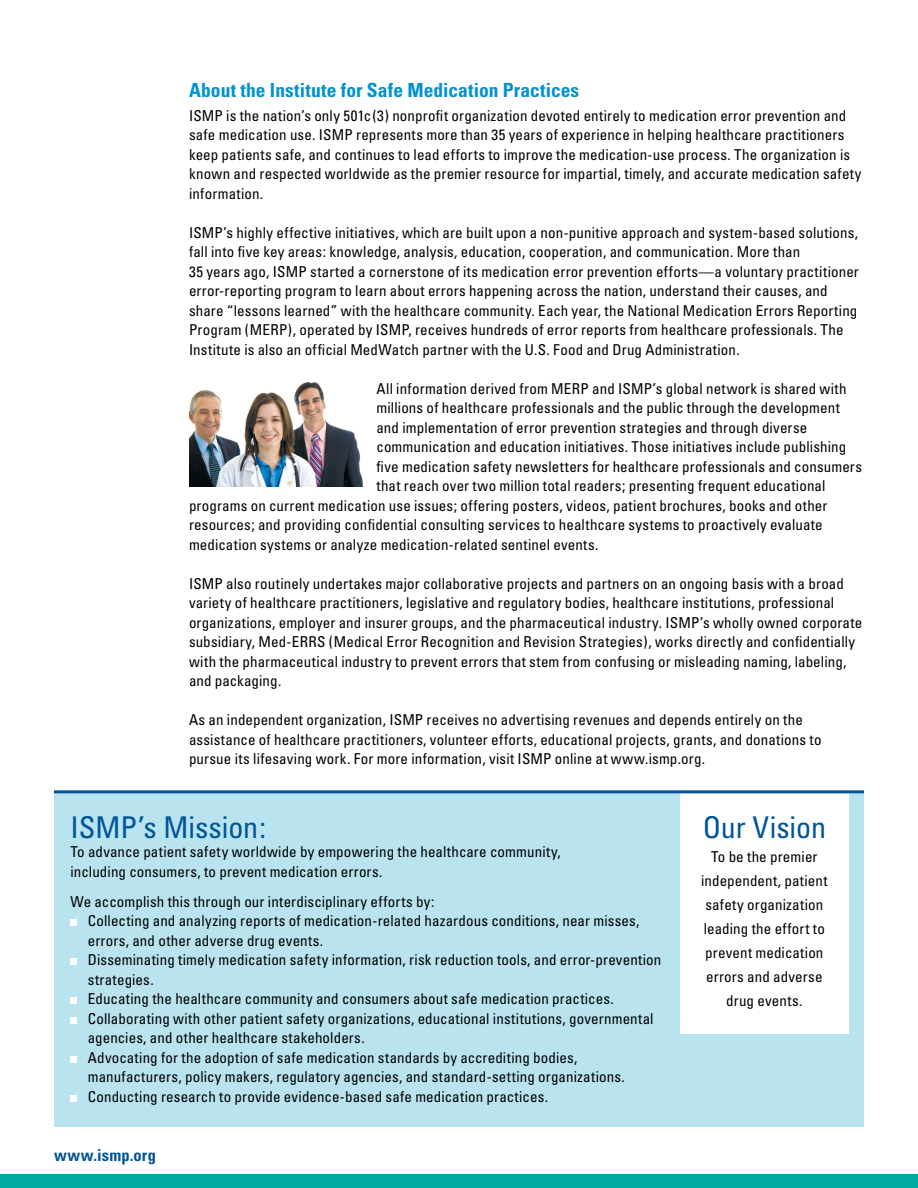
<style>
.page{position:relative;width:918px;height:1188px;background:#fff}
.page>*{position:absolute;margin:0;border:0;box-sizing:border-box;transform-origin:0 0}
.t1{font:condensed 30px "Univers";letter-spacing:-.005em;color:#005596}
.t2{font:700 condensed 19.5px "Univers";letter-spacing:.005em;color:#0093d0}
.t3{font:700 condensed 16.5px "Univers";letter-spacing:.01em;color:#005596}
.t4{font:condensed 15px/19.5px "Univers";letter-spacing:.01em;color:#000}
</style>
<div class="page">
<div style="left:54px;top:792px;width:810px;height:334px;background:#b9e4ef"></div>
<div style="left:70px;top:920px;width:7px;height:6px;background:#fff"></div>
<div style="left:70px;top:959px;width:7px;height:6px;background:#fff"></div>
<div style="left:70px;top:998px;width:7px;height:6px;background:#fff"></div>
<div style="left:70px;top:1017px;width:7px;height:7px;background:#fff"></div>
<div style="left:70px;top:1056px;width:7px;height:7px;background:#fff"></div>
<div style="left:70px;top:1095px;width:7px;height:7px;background:#fff"></div>
<div style="left:680px;top:792px;width:169px;height:242px;background:#fff"></div>
<hr style="left:54px;top:790px;width:810px;height:3px;background:#005596">
<img style="left:189px;top:382px;width:174px;height:105px">
<div style="left:0;top:1174px;width:918px;height:14px;background:#00aca1"></div>
<h2 class="t2" style="left:189px;top:78px;width:392px">About the Institute for Safe Medication Practices</h2>
<p class="t4" style="left:189px;top:105px;width:674px">ISMP is the nation’s only 501c(3) nonprofit organization devoted entirely to medication error prevention and safe medication use. ISMP represents more than 35 years of experience in helping healthcare practitioners keep patients safe, and continues to lead efforts to improve the medication-use process. The organization is known and respected worldwide as the premier resource for impartial, timely, and accurate medication safety information.</p>
<p class="t4" style="left:189px;top:222px;width:671px">ISMP’s highly effective initiatives, which are built upon a non-punitive approach and system-based solutions, fall into five key areas: knowledge, analysis, education, cooperation, and communication. More than<br>35 years ago, ISMP started a cornerstone of its medication error prevention efforts—a voluntary practitioner error-reporting program to learn about errors happening across the nation, understand their causes, and share “lessons learned” with the healthcare community. Each year, the National Medication Errors Reporting Program (MERP), operated by ISMP, receives hundreds of error reports from healthcare professionals. The Institute is also an official MedWatch partner with the U.S. Food and Drug Administration.</p>
<p class="t4" style="left:376px;top:378px;width:472px">All information derived from MERP and ISMP’s global network is shared with</p>
<p class="t4" style="left:376px;top:398px;width:465px">millions of healthcare professionals and the public through the development</p>
<p class="t4" style="left:376px;top:417px;width:432px">and implementation of error prevention strategies and through diverse</p>
<p class="t4" style="left:376px;top:437px;width:471px">communication and education initiatives. Those initiatives include publishing</p>
<p class="t4" style="left:376px;top:456px;width:487px">five medication safety newsletters for healthcare professionals and consumers</p>
<p class="t4" style="left:376px;top:476px;width:450px">that reach over two million total readers; presenting frequent educational</p>
<p class="t4" style="left:189px;top:495px;width:640px">programs on current medication use issues; offering posters, videos, patient brochures, books and other</p>
<p class="t4" style="left:189px;top:515px;width:635px">resources; and providing confidential consulting services to healthcare systems to proactively evaluate</p>
<p class="t4" style="left:189px;top:534px;width:411px">medication systems or analyze medication-related sentinel events.</p>
<p class="t4" style="left:189px;top:573px;width:675px">ISMP also routinely undertakes major collaborative projects and partners on an ongoing basis with a broad variety of healthcare practitioners, legislative and regulatory bodies, healthcare institutions, professional organizations, employer and insurer groups, and the pharmaceutical industry. ISMP’s wholly owned corporate subsidiary, Med-ERRS (Medical Error Recognition and Revision Strategies), works directly and confidentially with the pharmaceutical industry to prevent errors that stem from confusing or misleading naming, labeling, and packaging.</p>
<p class="t4" style="left:189px;top:710px;width:634px">As an independent organization, ISMP receives no advertising revenues and depends entirely on the assistance of healthcare practitioners, volunteer efforts, educational projects, grants, and donations to pursue its lifesaving work. For more information, visit ISMP online at www.ismp.org.</p>
<h1 class="t1" style="left:70px;top:808px;width:197px">ISMP’s Mission:</h1>
<p class="t4" style="left:70px;top:842px;width:492px">To advance patient safety worldwide by empowering the healthcare community, including consumers, to prevent medication errors.</p>
<p class="t4" style="left:88px;top:892px;width:575px;text-indent:-17px">We accomplish this through our interdisciplinary efforts by:<br>Collecting and analyzing reports of medication-related hazardous conditions, near misses, errors, and other adverse drug events.<br>Disseminating timely medication safety information, risk reduction tools, and error-prevention strategies.<br>Educating the healthcare community and consumers about safe medication practices.<br>Collaborating with other patient safety organizations, educational institutions, governmental agencies, and other healthcare stakeholders.<br>Advocating for the adoption of safe medication standards by accrediting bodies, manufacturers, policy makers, regulatory agencies, and standard-setting organizations.<br>Conducting research to provide evidence-based safe medication practices.</p>
<p class="t3" style="left:54px;top:1145px;width:103px">www.ismp.org</p>
<h1 class="t1" style="left:703px;top:808px;width:125px">Our Vision</h1>
<p class="t4" style="left:701px;top:844px;width:128px;line-height:24px;text-align:center">To be the premier independent, patient safety organization leading the effort to prevent medication errors and adverse drug events.</p>
</div>
